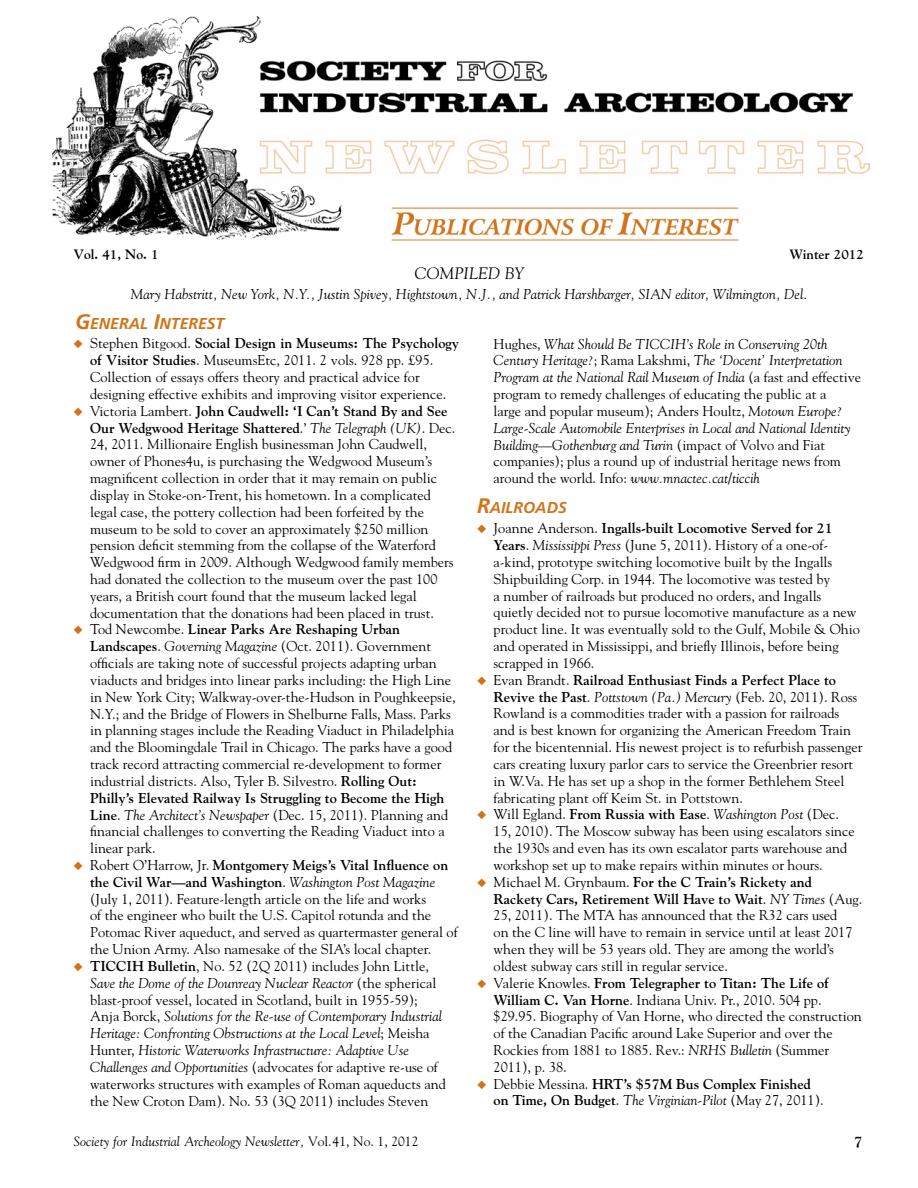
<style>
.page{position:relative;width:918px;height:1188px;background:#fff}
.page>*{position:absolute;margin:0;border:0;box-sizing:border-box;transform-origin:0 0}
.t1{font:italic 16.5px "Goudy Std";color:#000}
.t2{font:italic 700 15.75px "Frutiger LT Std";color:#cf7419}
.t3{font:700 15px "Goudy Std";color:#000}
.t4{font:14.25px/16.8px "Goudy Std";color:#000}
.t5{font:italic 14.25px/16.8px "Goudy Std";color:#000}
.t6{font:700 14.25px/16.8px "Goudy Std";color:#000}
.t7{font:italic 13.5px "Goudy Std";color:#000}
.t8{font:700 13.5px "Goudy Std";color:#000}
.s1{font-size:21px}
.s2{color:#cf7419}
.s3{font-weight:700}
.s4{font-style:italic}
.s5{font-style:normal}
.s6{font-weight:400}
.s7{font-weight:400;font-style:italic}
</style>
<div class="page">
<img style="left:52px;top:16px;width:801px;height:224px">
<img style="left:256px;top:131px;width:614px;height:50px">
<img style="left:386px;top:201px;width:358px;height:40px">
<p class="t8" style="left:74px;top:246px;width:87px">Vol. 41, No. 1</p>
<p class="t8" style="left:789px;top:246px;width:76px">Winter 2012</p>
<p class="t1" style="left:415px;top:264px;width:24px">Compiled</p>
<p class="t1" style="left:505px;top:264px;width:11px">by</p>
<p class="t5" style="left:131px;top:285px;width:679px">Mary Habstritt, New York, N.Y., Justin Spivey, Hightstown, N.J., and Patrick Harshbarger, SIAN editor, Wilmington, Del.</p>
<p class="t2" style="left:75px;top:315px;width:151px"><span class="s1">G</span>ENERAL <span class="s1">I</span>NTEREST</p>
<p class="t4" style="left:90px;top:335px;width:370px;text-indent:-17px"><span class="s2">◆</span> Stephen Bitgood. <span class="s3">Social Design in Museums: The Psychology of Visitor Studies</span>. MuseumsEtc, 2011. 2 vols. 928 pp. £95.<br>Collection of essays offers theory and practical advice for designing effective exhibits and improving visitor experience.</p>
<p class="t4" style="left:90px;top:402px;width:367px;text-indent:-17px"><span class="s2">◆</span> Victoria Lambert. <span class="s3">John Caudwell: ‘I Can’t Stand By and See Our Wedgwood Heritage Shattered</span>.’ <span class="s4">The Telegraph (UK)</span>. Dec.<br>24, 2011. Millionaire English businessman John Caudwell, owner of Phones4u, is purchasing the Wedgwood Museum’s magnificent collection in order that it may remain on public display in Stoke-on-Trent, his hometown. In a complicated legal case, the pottery collection had been forfeited by the museum to be sold to cover an approximately $250 million pension deficit stemming from the collapse of the Waterford Wedgwood firm in 2009. Although Wedgwood family members had donated the collection to the museum over the past 100 years, a British court found that the museum lacked legal documentation that the donations had been placed in trust.</p>
<p class="t4" style="left:90px;top:621px;width:367px;text-indent:-17px"><span class="s2">◆</span> Tod Newcombe. <span class="s3">Linear Parks Are Reshaping Urban Landscapes</span>. <span class="s4">Governing Magazine</span> (Oct. 2011). Government officials are taking note of successful projects adapting urban viaducts and bridges into linear parks including: the High Line in New York City; Walkway-over-the-Hudson in Poughkeepsie, N.Y.; and the Bridge of Flowers in Shelburne Falls, Mass. Parks in planning stages include the Reading Viaduct in Philadelphia and the Bloomingdale Trail in Chicago. The parks have a good track record attracting commercial re-development to former industrial districts. Also, Tyler B. Silvestro. <span class="s3">Rolling Out:<br>Philly’s Elevated Railway Is Struggling to Become the High Line</span>. <span class="s4">The Architect’s Newspaper</span> (Dec. 15, 2011). Planning and financial challenges to converting the Reading Viaduct into a linear park.</p>
<p class="t4" style="left:90px;top:856px;width:369px;text-indent:-17px"><span class="s2">◆</span> Robert O’Harrow, Jr. <span class="s3">Montgomery Meigs’s Vital Influence on the Civil War—and Washington</span>. <span class="s4">Washington Post Magazine </span>(July 1, 2011). Feature-length article on the life and works<br>of the engineer who built the U.S. Capitol rotunda and the Potomac River aqueduct, and served as quartermaster general of the Union Army. Also namesake of the SIA’s local chapter.</p>
<p class="t4" style="left:90px;top:957px;width:357px;text-indent:-17px"><span class="s2">◆</span> <span class="s3">TICCIH Bulletin</span>, No. 52 (2Q 2011) includes John Little, <span class="s4">Save the Dome of the Dounreay Nuclear Reactor</span> (the spherical blast-proof vessel, located in Scotland, built in 1955-59); Anja Borck, <span class="s4">Solutions for the Re-use of Contemporary Industrial Heritage: Confronting Obstructions at the Local Level</span>; Meisha Hunter, <span class="s4">Historic Waterworks Infrastructure: Adaptive Use Challenges and Opportunities</span> (advocates for adaptive re-use of waterworks structures with examples of Roman aqueducts and the New Croton Dam). No. 53 (3Q 2011) includes Steven</p>
<p class="t5" style="left:494px;top:335px;width:369px"><span class="s5">Hughes,</span> What Should Be TICCIH’s Role in Conserving 20th Century Heritage?<span class="s5">; Rama Lakshmi,</span> The ‘Docent’ Interpretation Program at the National Rail Museum of India <span class="s5">(a fast and effective program to remedy challenges of educating the public at a<br>large and popular museum); Anders Houltz,</span> Motown Europe?<br>Large-Scale Automobile Enterprises in Local and National Identity Building—Gothenburg and Turin <span class="s5">(impact of Volvo and Fiat companies); plus a round up of industrial heritage news from around the world. Info:</span> www.mnactec.cat/ticcih</p>
<p class="t2" style="left:477px;top:499px;width:91px"><span class="s1">R</span>AILROADS</p>
<p class="t4" style="left:494px;top:520px;width:368px;text-indent:-17px"><span class="s2">◆</span> Joanne Anderson. <span class="s3">Ingalls-built Locomotive Served for 21<br>Years</span>. <span class="s4">Mississippi Press</span> (June 5, 2011). History of a one-of&shy;a-kind, prototype switching locomotive built by the Ingalls Shipbuilding Corp. in 1944. The locomotive was tested by<br>a number of railroads but produced no orders, and Ingalls quietly decided not to pursue locomotive manufacture as a new product line. It was eventually sold to the Gulf, Mobile &amp; Ohio and operated in Mississippi, and briefly Illinois, before being scrapped in 1966.</p>
<p class="t4" style="left:494px;top:671px;width:370px;text-indent:-17px"><span class="s2">◆</span> Evan Brandt. <span class="s3">Railroad Enthusiast Finds a Perfect Place to Revive the Past</span>. <span class="s4">Pottstown (Pa.) Mercury</span> (Feb. 20, 2011). Ross Rowland is a commodities trader with a passion for railroads and is best known for organizing the American Freedom Train for the bicentennial. His newest project is to refurbish passenger cars creating luxury parlor cars to service the Greenbrier resort in W.Va. He has set up a shop in the former Bethlehem Steel fabricating plant off Keim St. in Pottstown.</p>
<p class="t4" style="left:494px;top:806px;width:363px;text-indent:-17px"><span class="s2">◆</span> Will Egland. <span class="s3">From Russia with Ease</span>. <span class="s4">Washington Post</span> (Dec.<br>15, 2010). The Moscow subway has been using escalators since the 1930s and even has its own escalator parts warehouse and workshop set up to make repairs within minutes or hours.</p>
<p class="t4" style="left:494px;top:873px;width:370px;text-indent:-17px"><span class="s2">◆</span> Michael M. Grynbaum. <span class="s3">For the C Train’s Rickety and Rackety Cars, Retirement Will Have to Wait</span>. <span class="s4">NY Times</span> (Aug.<br>25, 2011). The MTA has announced that the R32 cars used<br>on the C line will have to remain in service until at least 2017 when they will be 53 years old. They are among the world’s oldest subway cars still in regular service.</p>
<p class="t4" style="left:494px;top:974px;width:370px;text-indent:-17px"><span class="s2">◆</span> Valerie Knowles. <span class="s3">From Telegrapher to Titan: The Life of William C. Van Horne</span>. Indiana Univ. Pr., 2010. 504 pp. $29.95. Biography of Van Horne, who directed the construction of the Canadian Pacific around Lake Superior and over the Rockies from 1881 to 1885. Rev.: <span class="s4">NRHS Bulletin</span> (Summer 2011), p. 38.</p>
<p class="t6" style="left:494px;top:1075px;width:332px;text-indent:-17px"><span class="s2">◆</span> <span class="s6">Debbie Messina.</span> HRT’s $57M Bus Complex Finished on Time, On Budget<span class="s6">.</span> <span class="s7">The Virginian-Pilot</span> <span class="s6">(May 27, 2011).</span></p>
<p class="t7" style="left:74px;top:1133px;width:346px">Society for Industrial Archeology Newsletter, <span class="s5">Vol.41, No. 1, 2012</span></p>
<p class="t3" style="left:854px;top:1133px;width:10px">7</p>
</div>
